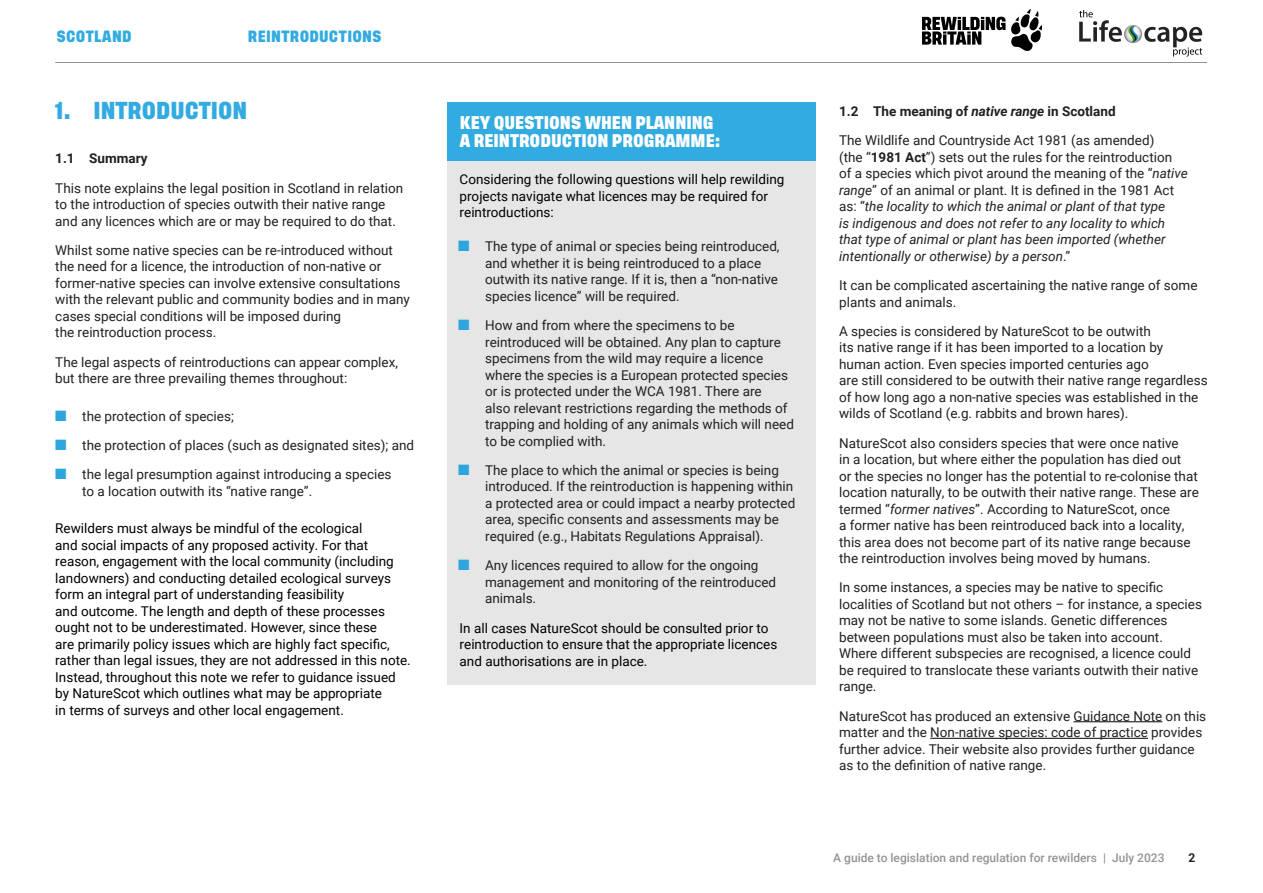
<style>
.page{position:relative;width:1263px;height:893px;background:#fff}
.page>*{position:absolute;margin:0;border:0;box-sizing:border-box;transform-origin:0 0}
.t1{font:600 18px "Tusker Grotesk 7600";color:#32abe1}
.t2{font:13.5px/16.5px "Roboto";color:#231f20}
.t3{font:13.5px/16.5px "Roboto";color:#000001}
.t4{font:italic 13.5px/16.5px "Roboto";color:#231f20}
.t5{font:600 13.5px/18px "Tusker Grotesk 7600";color:#fff}
.t6{font:700 13.5px "Roboto";color:#231f20}
.t7{font:500 12px "Roboto";color:#929595}
.t8{font:600 12px "Tusker Grotesk 7600";letter-spacing:.02em;color:#32abe1}
.t9{font:600 12px "Tusker Grotesk 7600";letter-spacing:.04em;color:#32abe1}
.t10{font:700 12px "Roboto";color:#231f20}
.s1{color:#2ea6dd}
.s2{font-weight:700}
.s3{font-weight:700;font-style:italic}
.s4{font-style:normal}
.s5{font-weight:700;font-style:normal}
.s6{font-style:italic}
</style>
<div class="page">
<hr style="left:55px;top:62px;width:1152px;height:1px;background:#929595">
<div style="left:447px;top:102px;width:369px;height:60px;background:#32abe1"></div>
<div style="left:447px;top:162px;width:368px;height:523px;background:#e5e6e5"></div>
<hr style="left:1073px;top:721px;width:89px;height:1px;background:#000001">
<hr style="left:930px;top:738px;width:218px;height:1px;background:#000001">
<img style="left:923px;top:9px;width:118px;height:42px">
<img style="left:1079px;top:10px;width:124px;height:47px">
<p class="t9" style="left:56px;top:29px;width:77px">SCOTLAND</p>
<p class="t8" style="left:248px;top:29px;width:135px">REINTRODUCTIONS</p>
<h1 class="t1" style="left:55px;top:100px;width:193px">1. INTRODUCTION</h1>
<p class="t6" style="left:55px;top:149px;width:94px">1.1 Summary</p>
<p class="t2" style="left:55px;top:179px;width:349px">This note explains the legal position in Scotland in relation to the introduction of species outwith their native range and any licences which are or may be required to do that.</p>
<p class="t2" style="left:55px;top:241px;width:356px">Whilst some native species can be re-introduced without the need for a licence, the introduction of non-native or former-native species can involve extensive consultations with the relevant public and community bodies and in many cases special conditions will be imposed during<br>the reintroduction process.</p>
<p class="t2" style="left:55px;top:353px;width:344px">The legal aspects of reintroductions can appear complex, but there are three prevailing themes throughout:</p>
<p class="t2" style="left:55px;top:407px;width:180px"><span class="s1">■</span> the protection of species;</p>
<p class="t2" style="left:55px;top:437px;width:360px"><span class="s1">■</span> the protection of places (such as designated sites); and</p>
<p class="t2" style="left:82px;top:466px;width:311px;text-indent:-27px"><span class="s1">■</span> the legal presumption against introducing a species to a location outwith its “native range”.</p>
<p class="t3" style="left:55px;top:520px;width:357px">Rewilders must always be mindful of the ecological<br>and social impacts of any proposed activity. For that reason, engagement with the local community (including landowners) and conducting detailed ecological surveys form an integral part of understanding feasibility<br>and outcome. The length and depth of these processes ought not to be underestimated. However, since these<br>are primarily policy issues which are highly fact specific, rather than legal issues, they are not addressed in this note.<br>Instead, throughout this note we refer to guidance issued by NatureScot which outlines what may be appropriate<br>in terms of surveys and other local engagement.</p>
<p class="t5" style="left:460px;top:115px;width:262px">KEY QUESTIONS WHEN PLANNING<br>A REINTRODUCTION PROGRAMME:</p>
<p class="t3" style="left:460px;top:171px;width:326px">Considering the following questions will help rewilding projects navigate what licences may be required for reintroductions:</p>
<p class="t2" style="left:485px;top:238px;width:296px;text-indent:-27px"><span class="s1">■</span> The type of animal or species being reintroduced, and whether it is being reintroduced to a place outwith its native range. If it is, then a “non-native species licence” will be required.</p>
<p class="t2" style="left:485px;top:316px;width:310px;text-indent:-27px"><span class="s1">■</span> How and from where the specimens to be reintroduced will be obtained. Any plan to capture specimens from the wild may require a licence where the species is a European protected species or is protected under the WCA 1981. There are<br>also relevant restrictions regarding the methods of trapping and holding of any animals which will need to be complied with.</p>
<p class="t2" style="left:485px;top:461px;width:312px;text-indent:-27px"><span class="s1">■</span> The place to which the animal or species is being introduced. If the reintroduction is happening within a protected area or could impact a nearby protected area, specific consents and assessments may be required (e.g., Habitats Regulations Appraisal).</p>
<p class="t2" style="left:485px;top:556px;width:293px;text-indent:-27px"><span class="s1">■</span> Any licences required to allow for the ongoing management and monitoring of the reintroduced animals.</p>
<p class="t3" style="left:460px;top:619px;width:319px">In all cases NatureScot should be consulted prior to reintroduction to ensure that the appropriate licences and authorisations are in place.</p>
<p class="t2" style="left:839px;top:96px;width:317px;line-height:29.2px"><span class="s2">1.2 The meaning of</span> <span class="s3">native range</span> <span class="s2">in Scotland<br></span>The Wildlife and Countryside Act 1981 (as amended)</p>
<p class="t4" style="left:839px;top:148px;width:350px"><span class="s4">(the “</span><span class="s5">1981 Act</span><span class="s4">”) sets out the rules for the reintroduction<br>of a species which pivot around the meaning of the “</span>native range<span class="s4">” of an animal or plant. It is defined in the 1981 Act as: “</span>the locality to which the animal or plant of that type<br>is indigenous and does not refer to any locality to which that type of animal or plant has been imported (whether intentionally or otherwise) by a person<span class="s4">.”</span></p>
<p class="t2" style="left:839px;top:277px;width:360px">It can be complicated ascertaining the native range of some plants and animals.</p>
<p class="t2" style="left:839px;top:322px;width:370px">A species is considered by NatureScot to be outwith<br>its native range if it has been imported to a location by human action. Even species imported centuries ago<br>are still considered to be outwith their native range regardless of how long ago a non-native species was established in the wilds of Scotland (e.g. rabbits and brown hares).</p>
<p class="t2" style="left:839px;top:434px;width:361px">NatureScot also considers species that were once native<br>in a location, but where either the population has died out<br>or the species no longer has the potential to re-colonise that location naturally, to be outwith their native range. These are termed “<span class="s6">former natives</span>”. According to NatureScot, once<br>a former native has been reintroduced back into a locality, this area does not become part of its native range because the reintroduction involves being moved by humans.</p>
<p class="t2" style="left:839px;top:579px;width:364px">In some instances, a species may be native to specific localities of Scotland but not others – for instance, a species may not be native to some islands. Genetic differences between populations must also be taken into account.<br>Where different subspecies are recognised, a licence could be required to translocate these variants outwith their native range.</p>
<p class="t2" style="left:839px;top:707px;width:369px">NatureScot has produced an extensive Guidance Note on this matter and the Non-native species: code of practice provides further advice. Their website also provides further guidance as to the definition of native range.</p>
<p class="t7" style="left:833px;top:849px;width:333px">A guide to legislation and regulation for rewilders | July 2023</p>
<p class="t10" style="left:1188px;top:849px;width:8px">2</p>
</div>
